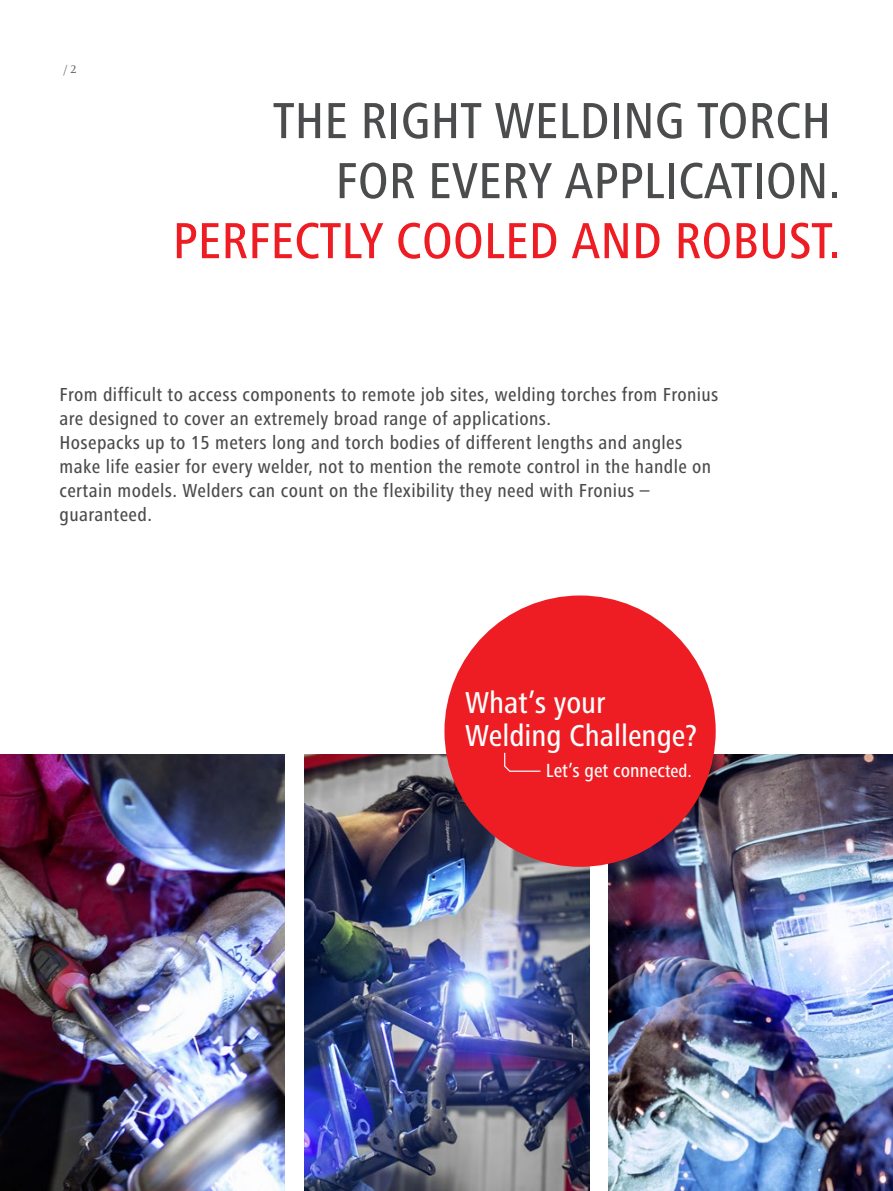
<style>
.page{position:relative;width:893px;height:1191px;background:#fff}
.page>*{position:absolute;margin:0;border:0;box-sizing:border-box;transform-origin:0 0}
.t1{font:500 condensed 52.5px/60px "Frutiger Next LTW1 G";color:#4b4c4d;text-align:right}
.t2{font:500 condensed 52.5px "Frutiger Next LTW1 G";color:#ee1d23}
.t3{font:500 condensed 31.35px/33.9px "Frutiger Next LTW1 G";color:#fff}
.t4{font:500 condensed 19.65px "Frutiger Next LTW1 G";color:#fff}
.t5{font:500 condensed 19.5px/24px "Frutiger Next LTW1 G";letter-spacing:.02em;color:#4b4c4d}
.t6{font:12px "Celeste Offc Pro";color:#4b4c4d}
.s1{font-size:18.45px}
</style>
<div class="page">
<img style="left:0;top:754px;width:285px;height:437px">
<img style="left:304px;top:754px;width:285px;height:437px">
<img style="left:608px;top:754px;width:285px;height:437px">
<div style="left:444px;top:595px;width:272px;height:271px;background:#ee1d23;border-radius:50%"></div>
<svg style="left:504px;top:752px;width:37px;height:20px"></svg>
<p class="t6" style="left:64px;top:61px;width:14px">/ 2</p>
<h1 class="t1" style="left:273px;top:91px;width:569px">THE RIGHT WELDING TORCH<br>FOR EVERY APPLICATION.</h1>
<h1 class="t2" style="left:173px;top:211px;width:670px">PERFECTLY COOLED AND ROBUST.</h1>
<p class="t5" style="left:60px;top:383px;width:660px">From difficult to access components to remote job sites, welding torches from Fronius are designed to cover an extremely broad range of applications.<br>Hosepacks up to 15 meters long and torch bodies of different lengths and angles make life easier for every welder, not to mention the remote control in the handle on certain models. Welders can count on the flexibility they need with Fronius – guaranteed.</p>
<h2 class="t3" style="left:465px;top:685px;width:233px">What’s your<br>Welding Challenge?</h2>
<p class="t4" style="left:546px;top:759px;width:148px">Let’s get connec<span class="s1">ted.</span></p>
</div>
